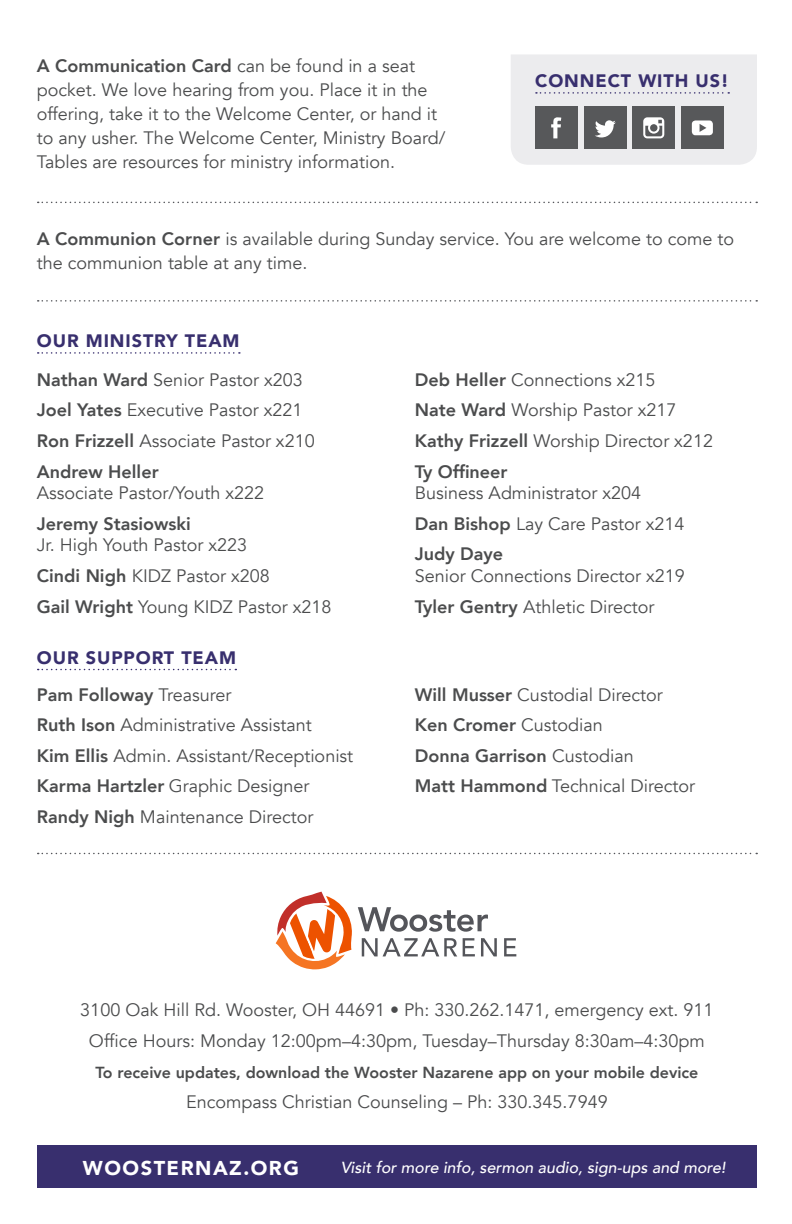
<style>
.page{position:relative;width:792px;height:1224px;background:#fff}
.page>*{position:absolute;margin:0;border:0;box-sizing:border-box;transform-origin:0 0}
.t1{font:900 20px "Avenir";letter-spacing:.075em;color:#fff}
.t2{font:18px/24px "Avenir";color:#4b4c4d}
.t3{font:800 18px "Avenir";color:#4b4c4d}
.t4{font:900 18px "Avenir";letter-spacing:.05em;color:#382f6e}
.t5{font:800 16px "Avenir";color:#4b4c4d}
.t6{font:italic 500 16px "Avenir";color:#fff}
.s1{font-weight:800}
.s2{font-weight:400}
</style>
<div class="page">
<div style="left:37px;top:1146px;width:720px;height:42px;background:#382f6e"></div>
<svg style="left:38px;top:352px;width:202px;height:2px"></svg>
<svg style="left:38px;top:669px;width:198px;height:1px"></svg>
<svg style="left:511px;top:54px;width:246px;height:111px;background:#c8c8ca"></svg>
<svg style="left:38px;top:202px;width:719px;height:1px"></svg>
<svg style="left:38px;top:300px;width:719px;height:2px"></svg>
<svg style="left:38px;top:853px;width:719px;height:1px"></svg>
<svg style="left:504px;top:938px;width:12px;height:18px"></svg>
<svg style="left:276px;top:892px;width:221px;height:78px"></svg>
<p class="t2" style="left:37px;top:54px;width:410px"><span class="s1">A Communication Card</span> can be found in a seat pocket. We love hearing from you. Place it in the offering, take it to the Welcome Center, or hand it to any usher. The Welcome Center, Ministry Board/ Tables are resources for ministry information.</p>
<p class="t4" style="left:535px;top:65px;width:195px">CONNECT WITH US!</p>
<p class="t2" style="left:37px;top:227px;width:699px"><span class="s1">A Communion Corner</span> is available during Sunday service. You are welcome to come to the communion table at any time.</p>
<p class="t4" style="left:37px;top:325px;width:204px">OUR MINISTRY TEAM</p>
<p class="t2" style="left:37px;top:368px;width:268px"><span class="s1">Nathan Ward</span> Senior Pastor x203</p>
<p class="t2" style="left:37px;top:399px;width:267px"><span class="s1">Joel Yates</span> Executive Pastor x221</p>
<p class="t2" style="left:37px;top:429px;width:279px"><span class="s1">Ron Frizzell</span> Associate Pastor x210</p>
<p class="t2" style="left:37px;top:461px;width:229px;line-height:21.6px"><span class="s1">Andrew Heller<br></span>Associate Pastor/Youth x222</p>
<p class="t2" style="left:37px;top:513px;width:212px;line-height:21.6px"><span class="s1">Jeremy Stasiowski<br></span>Jr. High Youth Pastor x223</p>
<p class="t2" style="left:37px;top:564px;width:234px"><span class="s1">Cindi Nigh</span> KIDZ Pastor x208</p>
<p class="t2" style="left:37px;top:595px;width:296px"><span class="s1">Gail Wright</span> Young KIDZ Pastor x218</p>
<p class="t4" style="left:37px;top:642px;width:201px">OUR SUPPORT TEAM</p>
<p class="t3" style="left:37px;top:680px;width:196px">Pam Followay <span class="s2">Treasurer</span></p>
<p class="t2" style="left:37px;top:713px;width:276px"><span class="s1">Ruth Ison</span> Administrative Assistant</p>
<p class="t2" style="left:37px;top:744px;width:318px"><span class="s1">Kim Ellis</span> Admin. Assistant/Receptionist</p>
<p class="t2" style="left:37px;top:775px;width:274px"><span class="s1">Karma Hartzler</span> Graphic Designer</p>
<p class="t2" style="left:37px;top:805px;width:278px"><span class="s1">Randy Nigh</span> Maintenance Director</p>
<p class="t2" style="left:415px;top:368px;width:242px"><span class="s1">Deb Heller</span> Connections x215</p>
<p class="t2" style="left:415px;top:399px;width:263px"><span class="s1">Nate Ward</span> Worship Pastor x217</p>
<p class="t2" style="left:415px;top:429px;width:300px"><span class="s1">Kathy Frizzell</span> Worship Director x212</p>
<p class="t2" style="left:415px;top:461px;width:228px;line-height:21.6px"><span class="s1">Ty Offineer<br></span>Business Administrator x204</p>
<p class="t2" style="left:415px;top:512px;width:271px"><span class="s1">Dan Bishop</span> Lay Care Pastor x214</p>
<p class="t2" style="left:415px;top:544px;width:272px;line-height:21.6px"><span class="s1">Judy Daye<br></span>Senior Connections Director x219</p>
<p class="t2" style="left:415px;top:595px;width:241px"><span class="s1">Tyler Gentry</span> Athletic Director</p>
<p class="t2" style="left:415px;top:683px;width:249px"><span class="s1">Will Musser</span> Custodial Director</p>
<p class="t3" style="left:415px;top:711px;width:189px">Ken Cromer <span class="s2">Custodian</span></p>
<p class="t3" style="left:415px;top:742px;width:220px">Donna Garrison <span class="s2">Custodian</span></p>
<p class="t2" style="left:415px;top:775px;width:282px"><span class="s1">Matt Hammond</span> Technical Director</p>
<p class="t2" style="left:80px;top:999px;width:635px">3100 Oak Hill Rd. Wooster, OH 44691 • Ph: 330.262.1471, emergency ext. 911</p>
<p class="t2" style="left:89px;top:1029px;width:617px">Office Hours: Monday 12:00pm–4:30pm, Tuesday–Thursday 8:30am–4:30pm</p>
<p class="t5" style="left:96px;top:1060px;width:604px">To receive updates, download the Wooster Nazarene app on your mobile device</p>
<p class="t2" style="left:186px;top:1090px;width:423px">Encompass Christian Counseling – Ph: 330.345.7949</p>
<p class="t1" style="left:83px;top:1151px;width:218px">WOOSTERNAZ.ORG</p>
<p class="t6" style="left:341px;top:1158px;width:386px">Visit for more info, sermon audio, sign-ups and more!</p>
</div>
